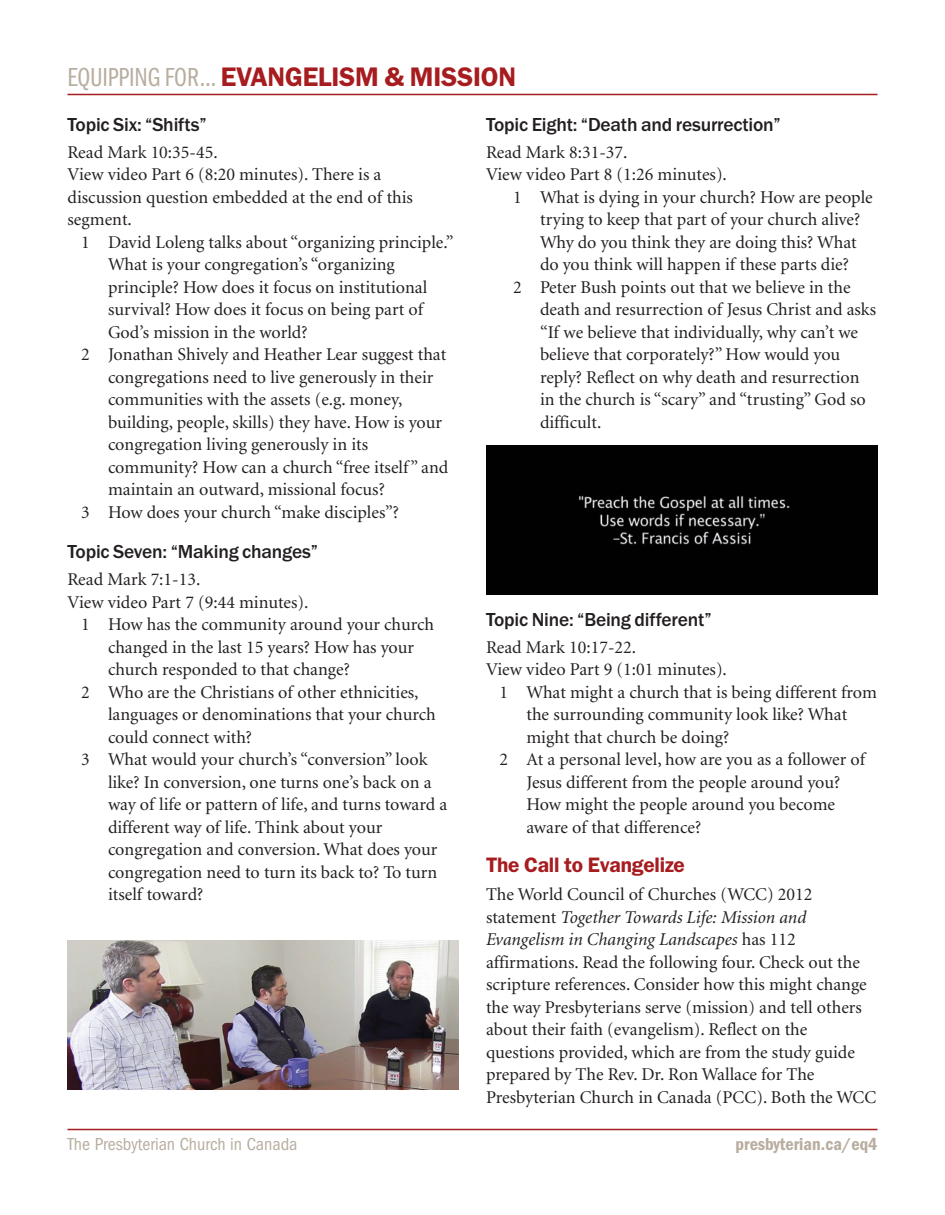
<style>
.page{position:relative;width:945px;height:1215px;background:#fff}
.page>*{position:absolute;margin:0;border:0;box-sizing:border-box;transform-origin:0 0}
.t1{font:600 27px "Franklin Gothic";letter-spacing:-.01em;color:#a61c1f}
.t2{font:600 21px "Franklin Gothic";letter-spacing:-.01em;color:#a61c1f}
.t3{font:500 19.5px "Franklin Gothic";letter-spacing:-.01em;color:#231f20}
.t4{font:18px/22.5px "Minion";color:#231f20}
.t5{font:condensed 18px "Franklin Gothic";color:#b8ad9f}
.t6{font:600 condensed 18px "Franklin Gothic";color:#b8ad9f}
.s1{font-family:"Franklin Gothic Book Cmpr";font-weight:400;color:#b8ad9f}
.s2{font-style:italic}
</style>
<div class="page">
<hr style="left:68px;top:1129px;width:810px;height:1px;background:#a61c1f">
<hr style="left:68px;top:94px;width:810px;height:1px;background:#a61c1f">
<div style="left:486px;top:446px;width:392px;height:148px;background:#020102"></div>
<img style="left:68px;top:940px;width:391px;height:149px">
<h1 class="t1" style="left:68px;top:67px;width:450px"><span class="s1">EQUIPPING FOR…</span> EVANGELISM &amp; MISSION</h1>
<p class="t3" style="left:68px;top:113px;width:141px">Topic Six: “Shifts”</p>
<p class="t4" style="left:68px;top:142px;width:347px">Read Mark 10:35-45.<br>View video Part 6 (8:20 minutes). There is a discussion question embedded at the end of this segment.</p>
<p class="t4" style="left:81px;top:232px;width:374px">1 David Loleng talks about “organizing principle.”</p>
<p class="t4" style="left:108px;top:254px;width:288px">What is your congregation’s “organizing</p>
<p class="t4" style="left:108px;top:277px;width:321px">principle? How does it focus on institutional</p>
<p class="t4" style="left:108px;top:299px;width:317px">survival? How does it focus on being part of</p>
<p class="t4" style="left:108px;top:322px;width:201px">God’s mission in the world?</p>
<p class="t4" style="left:81px;top:344px;width:367px">2 Jonathan Shively and Heather Lear suggest that</p>
<p class="t4" style="left:108px;top:367px;width:327px">congregations need to live generously in their</p>
<p class="t4" style="left:108px;top:389px;width:296px">communities with the assets (e.g. money,</p>
<p class="t4" style="left:108px;top:412px;width:336px">building, people, skills) they have. How is your</p>
<p class="t4" style="left:108px;top:434px;width:262px">congregation living generously in its</p>
<p class="t4" style="left:108px;top:457px;width:342px">community? How can a church “free itself” and</p>
<p class="t4" style="left:108px;top:479px;width:278px">maintain an outward, missional focus?</p>
<p class="t4" style="left:81px;top:502px;width:320px">3 How does your church “make disciples”?</p>
<p class="t3" style="left:68px;top:540px;width:252px">Topic Seven: “Making changes”</p>
<p class="t4" style="left:68px;top:569px;width:134px">Read Mark 7:1-13.</p>
<p class="t4" style="left:68px;top:592px;width:242px">View video Part 7 (9:44 minutes).</p>
<p class="t4" style="left:81px;top:614px;width:355px">1 How has the community around your church</p>
<p class="t4" style="left:108px;top:637px;width:308px">changed in the last 15 years? How has your</p>
<p class="t4" style="left:108px;top:659px;width:243px">church responded to that change?</p>
<p class="t4" style="left:81px;top:682px;width:339px">2 Who are the Christians of other ethnicities,</p>
<p class="t4" style="left:108px;top:704px;width:329px">languages or denominations that your church</p>
<p class="t4" style="left:108px;top:727px;width:146px">could connect with?</p>
<p class="t4" style="left:81px;top:749px;width:348px">3 What would your church’s “conversion” look</p>
<p class="t4" style="left:108px;top:772px;width:325px">like? In conversion, one turns one’s back on a</p>
<p class="t4" style="left:108px;top:794px;width:341px">way of life or pattern of life, and turns toward a</p>
<p class="t4" style="left:108px;top:817px;width:276px">different way of life. Think about your</p>
<p class="t4" style="left:108px;top:839px;width:331px">congregation and conversion. What does your</p>
<p class="t4" style="left:108px;top:862px;width:331px">congregation need to turn its back to? To turn</p>
<p class="t4" style="left:108px;top:884px;width:97px">itself toward?</p>
<p class="t3" style="left:486px;top:113px;width:296px">Topic Eight: “Death and resurrection”</p>
<p class="t4" style="left:486px;top:142px;width:143px">Read Mark 8:31-37.</p>
<p class="t4" style="left:486px;top:164px;width:242px">View video Part 8 (1:26 minutes).</p>
<p class="t4" style="left:513px;top:187px;width:361px">1 What is dying in your church? How are people</p>
<p class="t4" style="left:540px;top:209px;width:322px">trying to keep that part of your church alive?</p>
<p class="t4" style="left:540px;top:232px;width:318px">Why do you think they are doing this? What</p>
<p class="t4" style="left:540px;top:254px;width:310px">do you think will happen if these parts die?</p>
<p class="t4" style="left:513px;top:277px;width:339px">2 Peter Bush points out that we believe in the</p>
<p class="t4" style="left:540px;top:299px;width:338px">death and resurrection of Jesus Christ and asks</p>
<p class="t4" style="left:540px;top:322px;width:320px">“If we believe that individually, why can’t we</p>
<p class="t4" style="left:540px;top:344px;width:302px">believe that corporately?” How would you</p>
<p class="t4" style="left:540px;top:367px;width:321px">reply? Reflect on why death and resurrection</p>
<p class="t4" style="left:540px;top:389px;width:327px">in the church is “scary” and “trusting” God so</p>
<p class="t4" style="left:540px;top:412px;width:63px">difficult.</p>
<p class="t3" style="left:486px;top:607px;width:227px">Topic Nine: “Being different”</p>
<p class="t4" style="left:486px;top:637px;width:152px">Read Mark 10:17-22.</p>
<p class="t4" style="left:486px;top:659px;width:242px">View video Part 9 (1:01 minutes).</p>
<p class="t4" style="left:500px;top:682px;width:379px">1 What might a church that is being different from</p>
<p class="t4" style="left:526px;top:704px;width:322px">the surrounding community look like? What</p>
<p class="t4" style="left:526px;top:727px;width:204px">might that church be doing?</p>
<p class="t4" style="left:500px;top:749px;width:367px">2 At a personal level, how are you as a follower of</p>
<p class="t4" style="left:526px;top:772px;width:315px">Jesus different from the people around you?</p>
<p class="t4" style="left:526px;top:794px;width:310px">How might the people around you become</p>
<p class="t4" style="left:526px;top:817px;width:176px">aware of that difference?</p>
<p class="t2" style="left:486px;top:857px;width:200px">The Call to Evangelize</p>
<p class="t4" style="left:486px;top:884px;width:392px">The World Council of Churches (WCC) 2012 statement <span class="s2">Together Towards Life: Mission and Evangelism in Changing Landscapes</span> has 112 affirmations. Read the following four. Check out the scripture references. Consider how this might change the way Presbyterians serve (mission) and tell others about their faith (evangelism). Reflect on the questions provided, which are from the study guide prepared by The Rev. Dr. Ron Wallace for The Presbyterian Church in Canada (PCC). Both the WCC</p>
<p class="t5" style="left:68px;top:1138px;width:232px">The Presbyterian Church in Canada</p>
<p class="t6" style="left:736px;top:1138px;width:143px">presbyterian.ca/eq4</p>
</div>
